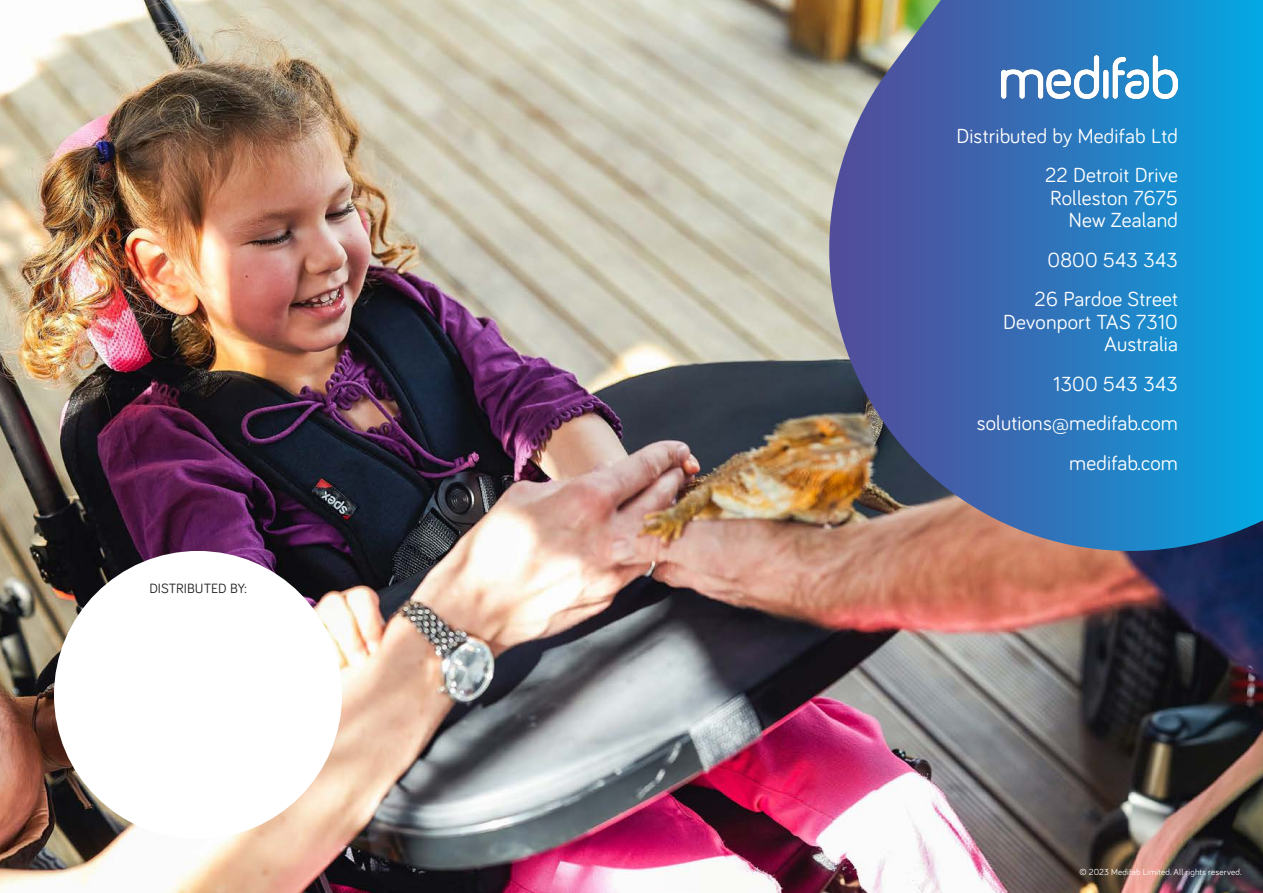
<style>
.page{position:relative;width:1263px;height:893px;background:#fff}
.page>*{position:absolute;margin:0;border:0;box-sizing:border-box;transform-origin:0 0}
.t1{font:21px/39.5px "Bariol";letter-spacing:.01em;color:#fff;text-align:right}
.t2{font:13.8px "Bariol";letter-spacing:.005em;color:#231f20}
.t3{font:9px "Bariol";letter-spacing:.015em;color:#fff}
</style>
<div class="page">
<img style="left:0;top:0;width:1263px;height:893px">
<svg style="left:789px;top:0;width:474px;height:551px"></svg>
<div style="left:54px;top:551px;width:288px;height:288px;background:#fff;border-radius:50%"></div>
<img style="left:1002px;top:56px;width:176px;height:43px">
<p class="t2" style="left:149px;top:579px;width:99px">DISTRIBUTED BY:</p>
<p class="t1" style="left:956px;top:115px;width:223px">Distributed by Medifab Ltd<br>22 Detroit Drive</p>
<p class="t1" style="left:1050px;top:186px;width:129px;line-height:22.5px">Rolleston 7675<br>New Zealand</p>
<p class="t1" style="left:1035px;top:239px;width:145px">0800 543 343<br>26 Pardoe Street</p>
<p class="t1" style="left:1003px;top:310px;width:176px;line-height:22.5px">Devonport TAS 7310<br>Australia</p>
<p class="t1" style="left:977px;top:363px;width:203px">1300 543 343 solutions@medifab.com medifab.com</p>
<p class="t3" style="left:1079px;top:865px;width:164px">© 2023 Medifab Limited. All rights reserved.</p>
</div>
